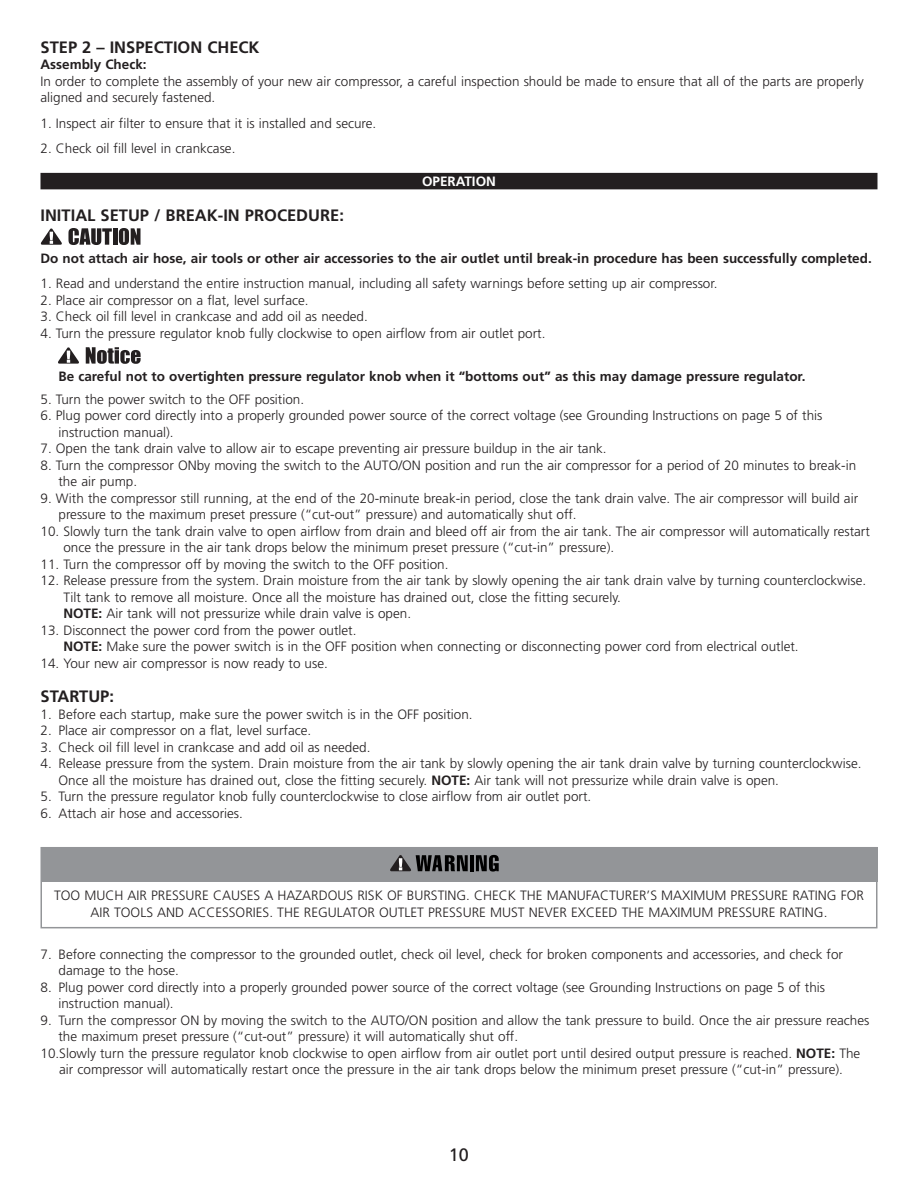
<style>
.page{position:relative;width:918px;height:1188px;background:#fff}
.page>*{position:absolute;margin:0;border:0;box-sizing:border-box;transform-origin:0 0}
.t1{font:18px "Frutiger";color:#231f20}
.t2{font:700 16.5px "Frutiger";color:#231f20}
.t3{font:300 13.5px/16.5px "Frutiger";color:#231f20}
.t4{font:700 13.5px "Frutiger";color:#231f20}
.t5{font:700 13.5px "Frutiger";color:#fff}
.s1{font-weight:700}
</style>
<div class="page">
<div style="left:40px;top:173px;width:838px;height:16px;background:#231f20"></div>
<svg style="left:41px;top:228px;width:71px;height:17px"></svg>
<hr style="left:113px;top:228px;width:4px;height:17px;background:#231f20">
<svg style="left:119px;top:228px;width:22px;height:17px"></svg>
<svg style="left:58px;top:347px;width:21px;height:17px"></svg>
<svg style="left:86px;top:347px;width:55px;height:17px"></svg>
<div style="left:41px;top:847px;width:837px;height:81px;border:2px solid #939598"></div>
<div style="left:41px;top:847px;width:837px;height:35px;background:#939598"></div>
<hr style="left:470px;top:855px;width:4px;height:16px;background:#000">
<svg style="left:476px;top:855px;width:23px;height:17px"></svg>
<svg style="left:390px;top:855px;width:78px;height:16px"></svg>
<p class="t2" style="left:40px;top:40px;width:221px">STEP 2 – INSPECTION CHECK</p>
<p class="t4" style="left:40px;top:59px;width:108px">Assembly Check:</p>
<p class="t3" style="left:40px;top:74px;width:825px">In order to complete the assembly of your new air compressor, a careful inspection should be made to ensure that all of the parts are properly aligned and securely fastened.</p>
<p class="t3" style="left:40px;top:116px;width:337px">1. Inspect air filter to ensure that it is installed and secure.</p>
<p class="t3" style="left:40px;top:141px;width:196px">2. Check oil fill level in crankcase.</p>
<p class="t5" style="left:422px;top:176px;width:75px">OPERATION</p>
<p class="t2" style="left:40px;top:208px;width:305px">INITIAL SETUP / BREAK-IN PROCEDURE:</p>
<p class="t4" style="left:40px;top:253px;width:833px">Do not attach air hose, air tools or other air accessories to the air outlet until break-in procedure has been successfully completed.</p>
<p class="t3" style="left:40px;top:276px;width:678px">1. Read and understand the entire instruction manual, including all safety warnings before setting up air compressor.</p>
<p class="t3" style="left:40px;top:293px;width:270px">2. Place air compressor on a flat, level surface.</p>
<p class="t3" style="left:40px;top:309px;width:329px">3. Check oil fill level in crankcase and add oil as needed.</p>
<p class="t3" style="left:40px;top:326px;width:506px">4. Turn the pressure regulator knob fully clockwise to open airflow from air outlet port.</p>
<p class="t4" style="left:58px;top:371px;width:748px">Be careful not to overtighten pressure regulator knob when it “bottoms out” as this may damage pressure regulator.</p>
<p class="t3" style="left:40px;top:392px;width:265px">5. Turn the power switch to the OFF position.</p>
<p class="t3" style="left:59px;top:408px;width:766px;text-indent:-18px">6. Plug power cord directly into a properly grounded power source of the correct voltage (see Grounding Instructions on page 5 of this instruction manual).</p>
<p class="t3" style="left:41px;top:441px;width:568px">7. Open the tank drain valve to allow air to escape preventing air pressure buildup in the air tank.</p>
<p class="t3" style="left:59px;top:458px;width:799px;text-indent:-18px">8. Turn the compressor ONby moving the switch to the AUTO/ON position and run the air compressor for a period of 20 minutes to break-in the air pump.</p>
<p class="t3" style="left:59px;top:491px;width:801px;text-indent:-18px">9. With the compressor still running, at the end of the 20-minute break-in period, close the tank drain valve. The air compressor will build air pressure to the maximum preset pressure (“cut-out” pressure) and automatically shut off.</p>
<p class="t3" style="left:63px;top:524px;width:808px;text-indent:-23px">10. Slowly turn the tank drain valve to open airflow from drain and bleed off air from the air tank. The air compressor will automatically restart once the pressure in the air tank drops below the minimum preset pressure (“cut-in” pressure).</p>
<p class="t3" style="left:41px;top:557px;width:410px">11. Turn the compressor off by moving the switch to the OFF position.</p>
<p class="t3" style="left:63px;top:573px;width:805px;text-indent:-23px">12. Release pressure from the system. Drain moisture from the air tank by slowly opening the air tank drain valve by turning counterclockwise.<br>Tilt tank to remove all moisture. Once all the moisture has drained out, close the fitting securely.<br><span class="s1">NOTE:</span> Air tank will not pressurize while drain valve is open.</p>
<p class="t3" style="left:63px;top:623px;width:737px;text-indent:-23px">13. Disconnect the power cord from the power outlet.<br><span class="s1">NOTE:</span> Make sure the power switch is in the OFF position when connecting or disconnecting power cord from electrical outlet.</p>
<p class="t3" style="left:40px;top:656px;width:289px">14. Your new air compressor is now ready to use.</p>
<p class="t2" style="left:40px;top:690px;width:75px">STARTUP:</p>
<p class="t3" style="left:40px;top:707px;width:434px">1. Before each startup, make sure the power switch is in the OFF position.</p>
<p class="t3" style="left:40px;top:723px;width:272px">2. Place air compressor on a flat, level surface.</p>
<p class="t3" style="left:40px;top:740px;width:331px">3. Check oil fill level in crankcase and add oil as needed.</p>
<p class="t3" style="left:58px;top:756px;width:805px;text-indent:-18px">4. Release pressure from the system. Drain moisture from the air tank by slowly opening the air tank drain valve by turning counterclockwise.<br>Once all the moisture has drained out, close the fitting securely. <span class="s1">NOTE:</span> Air tank will not pressurize while drain valve is open.</p>
<p class="t3" style="left:40px;top:789px;width:552px">5. Turn the pressure regulator knob fully counterclockwise to close airflow from air outlet port.</p>
<p class="t3" style="left:40px;top:806px;width:204px">6. Attach air hose and accessories.</p>
<p class="t3" style="left:54px;top:888px;width:811px;text-align:center">TOO MUCH AIR PRESSURE CAUSES A HAZARDOUS RISK OF BURSTING. CHECK THE MANUFACTURER’S MAXIMUM PRESSURE RATING FOR<br>AIR TOOLS AND ACCESSORIES. THE REGULATOR OUTLET PRESSURE MUST NEVER EXCEED THE MAXIMUM PRESSURE RATING.</p>
<p class="t3" style="left:58px;top:947px;width:786px;text-indent:-18px">7. Before connecting the compressor to the grounded outlet, check oil level, check for broken components and accessories, and check for damage to the hose.</p>
<p class="t3" style="left:58px;top:980px;width:768px;text-indent:-18px">8. Plug power cord directly into a properly grounded power source of the correct voltage (see Grounding Instructions on page 5 of this instruction manual).</p>
<p class="t3" style="left:40px;top:1013px;width:830px">9. Turn the compressor ON by moving the switch to the AUTO/ON position and allow the tank pressure to build. Once the air pressure reaches</p>
<p class="t3" style="left:58px;top:1029px;width:461px">the maximum preset pressure (“cut-out” pressure) it will automatically shut off.</p>
<p class="t3" style="left:40px;top:1046px;width:821px">10.Slowly turn the pressure regulator knob clockwise to open airflow from air outlet port until desired output pressure is reached. <span class="s1">NOTE:</span> The</p>
<p class="t3" style="left:59px;top:1062px;width:785px">air compressor will automatically restart once the pressure in the air tank drops below the minimum preset pressure (“cut-in” pressure).</p>
<h1 class="t1" style="left:449px;top:1148px;width:22px">10</h1>
</div>
